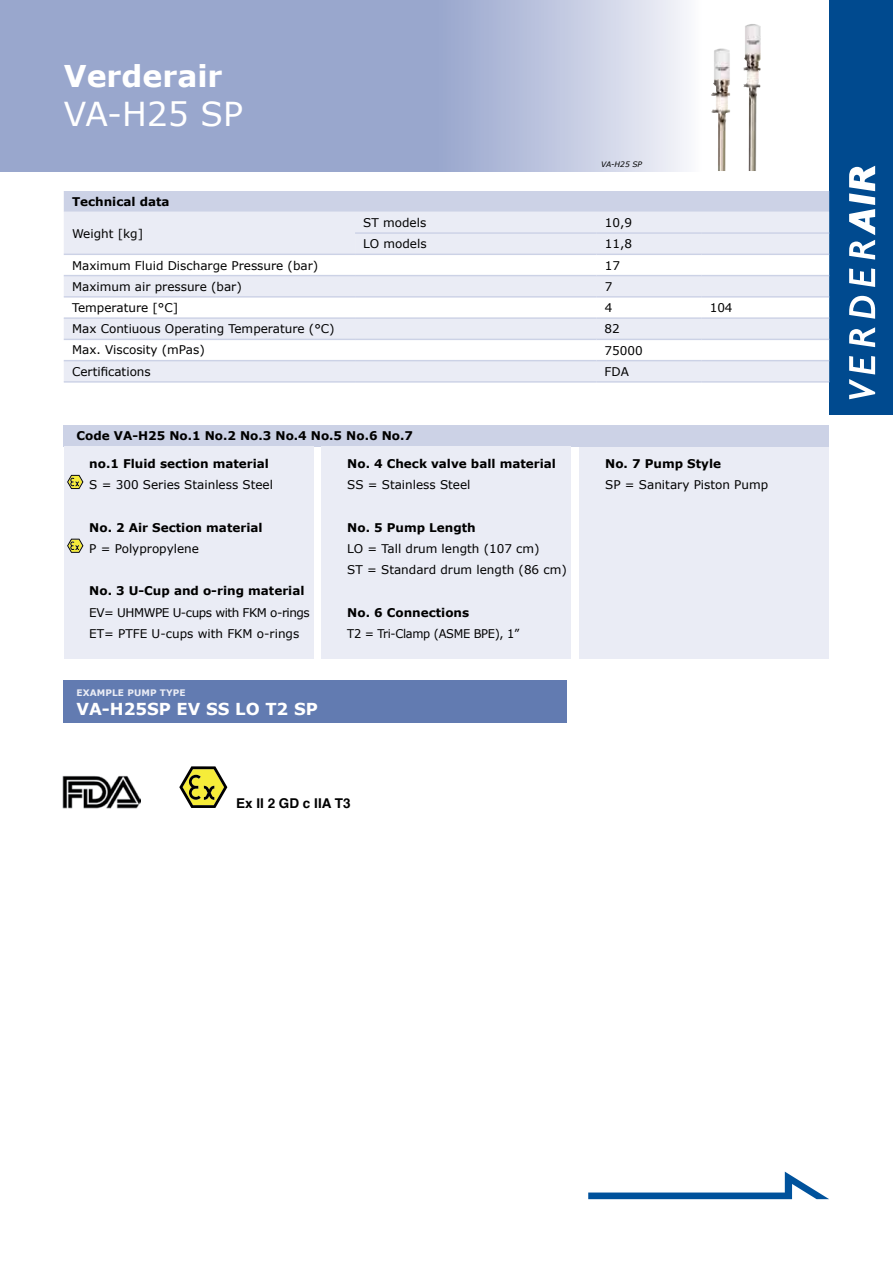
<style>
.page{position:relative;width:893px;height:1263px;background:#fff}
.page>*{position:absolute;margin:0;border:0;box-sizing:border-box;transform-origin:0 0}
.t1{font:33px "Verdana";color:#fff}
.t2{font:700 30px "Verdana";color:#fff}
.t3{font:700 16.5px "Verdana";color:#fff}
.t4{font:700 13.5px "Helvetica";color:#000}
.t5{font:12px/21.3px "Verdana";color:#000}
.t6{font:700 12px "Verdana";color:#000}
.t7{font:12px/21.3px "Verdana";letter-spacing:-.04em;color:#000}
.t8{font:12px "Verdana";letter-spacing:-.025em;color:#000;scale:.95 1}
.t9{font:700 9px "Verdana";letter-spacing:.01em;color:#eaecf5}
.t10{font:italic 7.5px "Verdana";color:#000}
</style>
<div class="page">
<svg style="left:588px;top:1171px;width:241px;height:28px"></svg>
<svg style="left:0;top:0;width:687px;height:171px;background:#a8b4d4"></svg>
<div style="left:829px;top:0;width:64px;height:415px;background:#004a8f"></div>
<svg style="left:849px;top:356px;width:26px;height:43px"></svg>
<svg style="left:849px;top:327px;width:26px;height:20px"></svg>
<svg style="left:849px;top:296px;width:26px;height:23px"></svg>
<svg style="left:849px;top:268px;width:26px;height:19px"></svg>
<svg style="left:849px;top:166px;width:26px;height:94px"></svg>
<div style="left:580px;top:446px;width:249px;height:213px;background:#eaecf5"></div>
<div style="left:64px;top:425px;width:765px;height:21px;background:#ccd2e6"></div>
<div style="left:64px;top:446px;width:249px;height:213px;background:#eaecf5"></div>
<div style="left:322px;top:446px;width:249px;height:213px;background:#eaecf5"></div>
<svg style="left:179px;top:766px;width:48px;height:42px"></svg>
<div style="left:64px;top:680px;width:503px;height:43px;background:#627bb1"></div>
<div style="left:64px;top:361px;width:765px;height:20px;background:#eaecf5"></div>
<svg style="left:64px;top:276px;width:765px;height:63px;fill:#eaecf5"></svg>
<svg style="left:64px;top:191px;width:765px;height:63px;background:#dfe3ef"></svg>
<hr style="left:355px;top:232px;width:100px;height:2px;background:#ccd2e6">
<hr style="left:455px;top:232px;width:141px;height:2px;background:#ccd2e6">
<hr style="left:596px;top:232px;width:105px;height:2px;background:#ccd2e6">
<hr style="left:701px;top:232px;width:128px;height:2px;background:#ccd2e6">
<hr style="left:64px;top:254px;width:291px;height:1px;background:#ccd2e6">
<hr style="left:355px;top:254px;width:100px;height:1px;background:#ccd2e6">
<hr style="left:455px;top:254px;width:141px;height:1px;background:#ccd2e6">
<hr style="left:596px;top:254px;width:105px;height:1px;background:#ccd2e6">
<hr style="left:701px;top:254px;width:128px;height:1px;background:#ccd2e6">
<hr style="left:64px;top:275px;width:291px;height:1px;background:#ccd2e6">
<hr style="left:355px;top:275px;width:100px;height:1px;background:#ccd2e6">
<hr style="left:455px;top:275px;width:141px;height:1px;background:#ccd2e6">
<hr style="left:596px;top:275px;width:105px;height:1px;background:#ccd2e6">
<hr style="left:701px;top:275px;width:128px;height:1px;background:#ccd2e6">
<hr style="left:64px;top:296px;width:291px;height:2px;background:#ccd2e6">
<hr style="left:355px;top:296px;width:100px;height:2px;background:#ccd2e6">
<hr style="left:455px;top:296px;width:141px;height:2px;background:#ccd2e6">
<hr style="left:596px;top:296px;width:105px;height:2px;background:#ccd2e6">
<hr style="left:701px;top:296px;width:128px;height:2px;background:#ccd2e6">
<hr style="left:64px;top:317px;width:291px;height:2px;background:#ccd2e6">
<hr style="left:355px;top:317px;width:100px;height:2px;background:#ccd2e6">
<hr style="left:455px;top:317px;width:141px;height:2px;background:#ccd2e6">
<hr style="left:596px;top:317px;width:105px;height:2px;background:#ccd2e6">
<hr style="left:701px;top:317px;width:128px;height:2px;background:#ccd2e6">
<hr style="left:64px;top:339px;width:291px;height:1px;background:#ccd2e6">
<hr style="left:355px;top:339px;width:100px;height:1px;background:#ccd2e6">
<hr style="left:455px;top:339px;width:141px;height:1px;background:#ccd2e6">
<hr style="left:596px;top:339px;width:105px;height:1px;background:#ccd2e6">
<hr style="left:701px;top:339px;width:128px;height:1px;background:#ccd2e6">
<hr style="left:64px;top:360px;width:291px;height:1px;background:#ccd2e6">
<hr style="left:355px;top:360px;width:100px;height:1px;background:#ccd2e6">
<hr style="left:455px;top:360px;width:141px;height:1px;background:#ccd2e6">
<hr style="left:596px;top:360px;width:105px;height:1px;background:#ccd2e6">
<hr style="left:701px;top:360px;width:128px;height:1px;background:#ccd2e6">
<hr style="left:64px;top:381px;width:291px;height:2px;background:#ccd2e6">
<hr style="left:355px;top:381px;width:100px;height:2px;background:#ccd2e6">
<hr style="left:455px;top:381px;width:141px;height:2px;background:#ccd2e6">
<hr style="left:596px;top:381px;width:105px;height:2px;background:#ccd2e6">
<hr style="left:701px;top:381px;width:128px;height:2px;background:#ccd2e6">
<svg style="left:67px;top:539px;width:16px;height:14px"></svg>
<svg style="left:67px;top:475px;width:16px;height:14px"></svg>
<img style="left:62px;top:775px;width:78px;height:34px">
<img style="left:711px;top:24px;width:50px;height:147px">
<h2 class="t2" style="left:64px;top:55px;width:160px">Verderair</h2>
<h1 class="t1" style="left:64px;top:91px;width:181px">VA-H25 SP</h1>
<p class="t6" style="left:72px;top:193px;width:99px">Technical data</p>
<p class="t5" style="left:72px;top:222px;width:73px">Weight [kg]</p>
<p class="t10" style="left:601px;top:159px;width:43px">VA-H25 SP</p>
<p class="t5" style="left:363px;top:212px;width:64px">ST models</p>
<p class="t5" style="left:605px;top:211px;width:29px">10,9</p>
<p class="t5" style="left:363px;top:233px;width:65px">LO models</p>
<p class="t5" style="left:605px;top:233px;width:29px">11,8</p>
<p class="t5" style="left:72px;top:254px;width:248px">Maximum Fluid Discharge Pressure (bar)</p>
<p class="t5" style="left:605px;top:254px;width:17px">17</p>
<p class="t5" style="left:72px;top:276px;width:171px">Maximum air pressure (bar)</p>
<p class="t5" style="left:605px;top:276px;width:9px">7</p>
<p class="t5" style="left:72px;top:297px;width:108px">Temperature [°C]</p>
<p class="t5" style="left:605px;top:297px;width:9px">4</p>
<p class="t5" style="left:710px;top:297px;width:24px">104</p>
<p class="t5" style="left:72px;top:318px;width:264px">Max Contiuous Operating Temperature (°C)</p>
<p class="t5" style="left:605px;top:318px;width:17px">82</p>
<p class="t5" style="left:72px;top:339px;width:134px">Max. Viscosity (mPas)</p>
<p class="t5" style="left:605px;top:339px;width:40px">75000</p>
<p class="t5" style="left:72px;top:361px;width:80px">Certifications</p>
<p class="t5" style="left:605px;top:361px;width:26px">FDA</p>
<p class="t6" style="left:77px;top:428px;width:338px">Code VA-H25 No.1 No.2 No.3 No.4 No.5 No.6 No.7</p>
<p class="t6" style="left:89px;top:455px;width:181px">no.1 Fluid section material</p>
<p class="t5" style="left:89px;top:474px;width:185px">S = 300 Series Stainless Steel</p>
<p class="t6" style="left:89px;top:519px;width:175px">No. 2 Air Section material</p>
<p class="t5" style="left:89px;top:538px;width:111px">P = Polypropylene</p>
<p class="t6" style="left:89px;top:582px;width:217px">No. 3 U-Cup and o-ring material</p>
<p class="t7" style="left:89px;top:601px;width:222px">EV= UHMWPE U-cups with FKM o-rings<br>ET= PTFE U-cups with FKM o-rings</p>
<p class="t9" style="left:77px;top:686px;width:111px">EXAMPLE PUMP TYPE</p>
<h3 class="t3" style="left:77px;top:697px;width:243px">VA-H25SP EV SS LO T2 SP</h3>
<p class="t6" style="left:347px;top:455px;width:210px">No. 4 Check valve ball material</p>
<p class="t5" style="left:347px;top:474px;width:125px">SS = Stainless Steel</p>
<p class="t6" style="left:347px;top:519px;width:130px">No. 5 Pump Length</p>
<p class="t5" style="left:347px;top:538px;width:221px">LO = Tall drum length (107 cm)<br>ST = Standard drum length (86 cm)</p>
<p class="t6" style="left:347px;top:604px;width:124px">No. 6 Connections</p>
<p class="t8" style="left:347px;top:625px;width:183px">T2 = Tri-Clamp (ASME BPE), 1”</p>
<p class="t4" style="left:236px;top:792px;width:116px">Ex II 2 GD c IIA T3</p>
<p class="t6" style="left:605px;top:455px;width:117px">No. 7 Pump Style</p>
<p class="t5" style="left:605px;top:474px;width:164px">SP = Sanitary Piston Pump</p>
</div>
